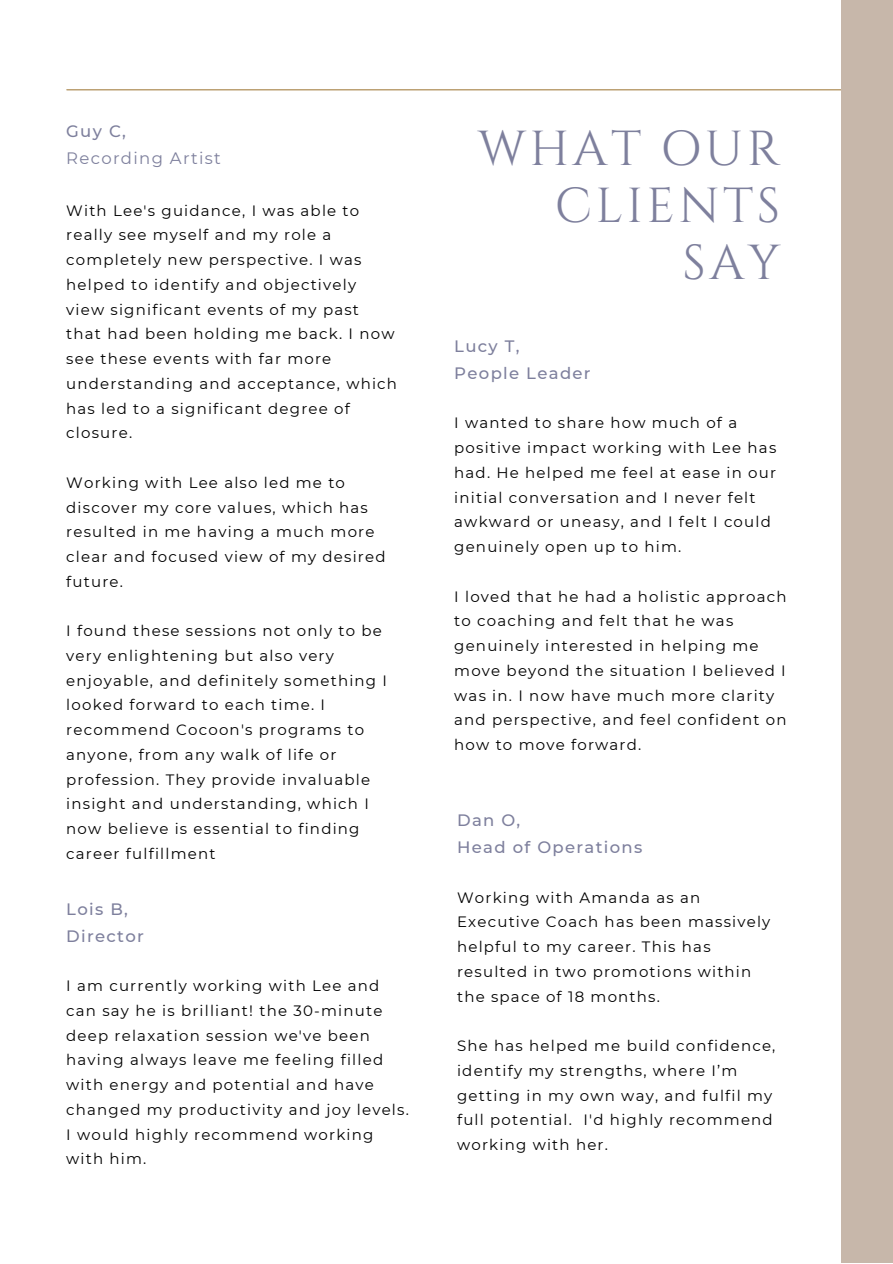
<style>
.page{position:relative;width:893px;height:1264px;background:#fff}
.page>*{position:absolute;margin:0;border:0;box-sizing:border-box;transform-origin:0 0}
.t1{font:49.05px/57.3px "Cinzel";letter-spacing:.07em;color:#7e809d;text-align:right}
.t2{font:500 16.5px/27px "Montserrat";letter-spacing:.08em;color:#7e809d}
.t3{font:16.5px "Montserrat";letter-spacing:.08em;color:#7e809d}
.t4{font:15px/24.8px "Montserrat";letter-spacing:.08em;color:#000}
</style>
<div class="page">
<hr style="left:67px;top:89px;width:825px;height:1px;background:#a68245">
<div style="left:841px;top:0;width:51px;height:1262px;background:#c7b7aa"></div>
<p class="t2" style="left:66px;top:117px;width:61px">Guy C,</p>
<p class="t3" style="left:66px;top:148px;width:156px">Recording Artist</p>
<p class="t4" style="left:66px;top:198px;width:332px">With Lee's guidance, I was able to really see myself and my role a completely new perspective. I was helped to identify and objectively view significant events of my past that had been holding me back. I now see these events with far more understanding and acceptance, which has led to a significant degree of closure.</p>
<p class="t4" style="left:66px;top:470px;width:321px">Working with Lee also led me to discover my core values, which has resulted in me having a much more clear and focused view of my desired future.</p>
<p class="t4" style="left:66px;top:618px;width:322px">I found these sessions not only to be very enlightening but also very enjoyable, and definitely something I looked forward to each time. I recommend Cocoon's programs to anyone, from any walk of life or profession. They provide invaluable insight and understanding, which I now believe is essential to finding career fulfillment</p>
<p class="t2" style="left:66px;top:895px;width:79px">Lois B,<br>Director</p>
<p class="t4" style="left:66px;top:973px;width:344px">I am currently working with Lee and can say he is brilliant! the 30-minute deep relaxation session we've been having always leave me feeling filled with energy and potential and have changed my productivity and joy levels.<br>I would highly recommend working with him.</p>
<h1 class="t1" style="left:477px;top:121px;width:304px">WHAT OUR<br>CLIENTS<br>SAY</h1>
<p class="t2" style="left:454px;top:332px;width:138px">Lucy T,<br>People Leader</p>
<p class="t4" style="left:454px;top:410px;width:323px">I wanted to share how much of a positive impact working with Lee has had. He helped me feel at ease in our initial conversation and I never felt awkward or uneasy, and I felt I could genuinely open up to him.</p>
<p class="t4" style="left:454px;top:584px;width:334px">I loved that he had a holistic approach to coaching and felt that he was genuinely interested in helping me move beyond the situation I believed I was in. I now have much more clarity and perspective, and feel confident on how to move forward.</p>
<p class="t2" style="left:457px;top:806px;width:187px">Dan O,<br>Head of Operations</p>
<p class="t4" style="left:457px;top:884px;width:315px">Working with Amanda as an<br>Executive Coach has been massively helpful to my career. This has resulted in two promotions within the space of 18 months.</p>
<p class="t4" style="left:457px;top:1033px;width:320px">She has helped me build confidence, identify my strengths, where I’m getting in my own way, and fulfil my full potential. I'd highly recommend working with her.</p>
</div>
